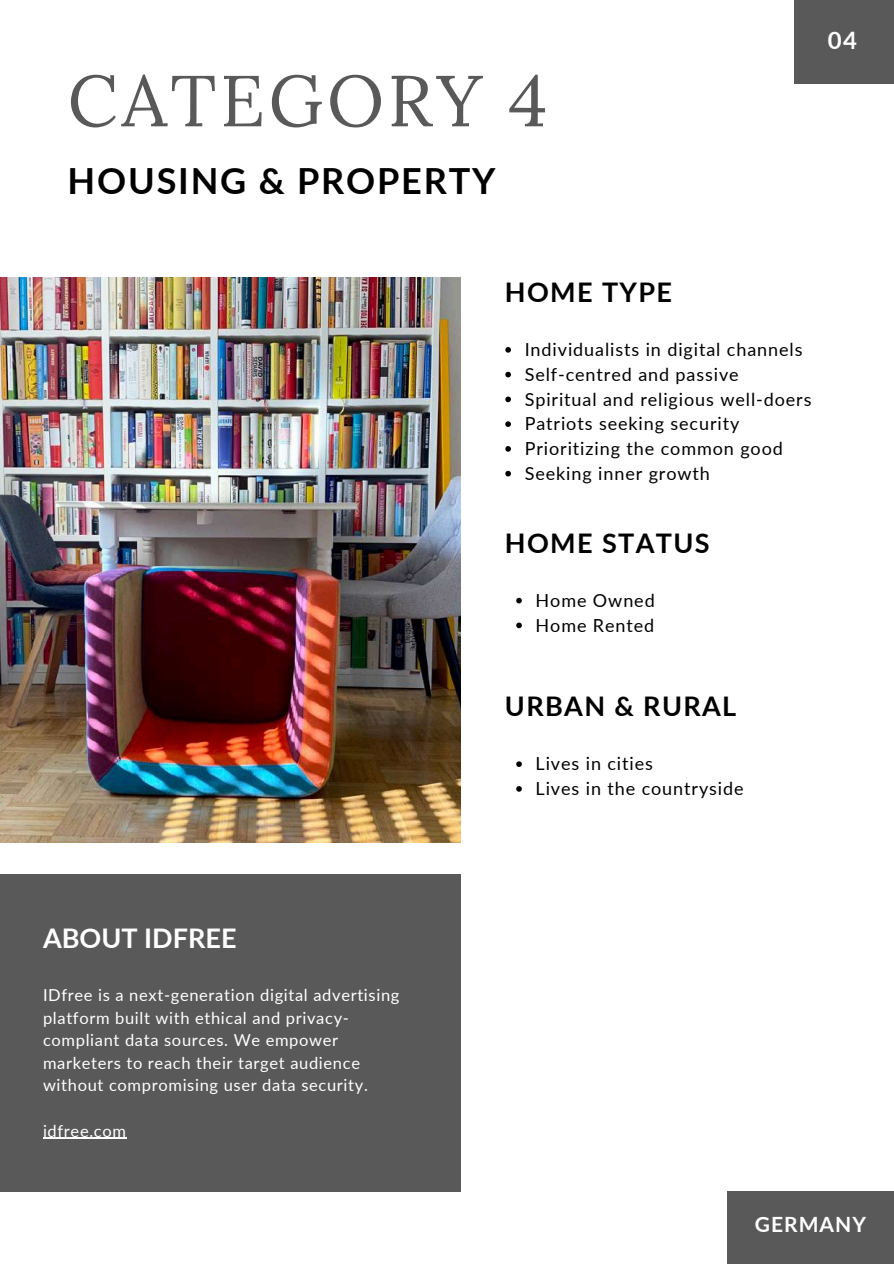
<style>
.page{position:relative;width:894px;height:1264px;background:#fff}
.page>*{position:absolute;margin:0;border:0;box-sizing:border-box;transform-origin:0 0}
.t1{font:72px "Lora";letter-spacing:.05em;color:#595959}
.t2{font:700 36px "Lato";letter-spacing:.05em;color:#000}
.t3{font:700 27px "Lato";letter-spacing:.05em;color:#000}
.t4{font:700 27px "Lato";color:#fff}
.t5{font:700 24px "Lato";color:#fff}
.t6{font:700 21px "Lato";letter-spacing:.05em;color:#fff}
.t7{font:18px/24.8px "Lato";letter-spacing:.05em;color:#000}
.t8{font:16.5px/22.5px "Lato";letter-spacing:.04em;color:#fff}
</style>
<div class="page">
<svg style="left:516px;top:761px;width:5px;height:6px"></svg>
<svg style="left:516px;top:786px;width:5px;height:5px"></svg>
<svg style="left:505px;top:347px;width:6px;height:5px"></svg>
<svg style="left:505px;top:372px;width:6px;height:5px"></svg>
<svg style="left:505px;top:396px;width:6px;height:6px"></svg>
<svg style="left:505px;top:421px;width:6px;height:6px"></svg>
<svg style="left:505px;top:446px;width:6px;height:5px"></svg>
<svg style="left:505px;top:471px;width:6px;height:5px"></svg>
<div style="left:0;top:873px;width:460px;height:318px;background:#595959"></div>
<div style="left:727px;top:1191px;width:166px;height:72px;background:#595959"></div>
<img style="left:0;top:277px;width:460px;height:565px">
<div style="left:793px;top:0;width:100px;height:83px;background:#595959"></div>
<svg style="left:516px;top:598px;width:5px;height:5px"></svg>
<svg style="left:516px;top:622px;width:5px;height:6px"></svg>
<hr style="left:43px;top:1137px;width:84px;height:1px;background:#fff">
<h1 class="t1" style="left:68px;top:54px;width:481px">CATEGORY 4</h1>
<h2 class="t2" style="left:68px;top:158px;width:429px">HOUSING &amp; PROPERTY</h2>
<h3 class="t5" style="left:827px;top:25px;width:31px">04</h3>
<h3 class="t3" style="left:505px;top:275px;width:168px">HOME TYPE</h3>
<p class="t7" style="left:524px;top:337px;width:288px">Individualists in digital channels<br>Self-centred and passive<br>Spiritual and religious well-doers<br>Patriots seeking security<br>Prioritizing the common good<br>Seeking inner growth</p>
<h3 class="t3" style="left:505px;top:526px;width:206px">HOME STATUS</h3>
<p class="t7" style="left:535px;top:587px;width:121px">Home Owned<br>Home Rented</p>
<h3 class="t3" style="left:505px;top:689px;width:233px">URBAN &amp; RURAL</h3>
<p class="t7" style="left:535px;top:751px;width:209px">Lives in cities<br>Lives in the countryside</p>
<h3 class="t4" style="left:43px;top:921px;width:195px">ABOUT IDFREE</h3>
<p class="t8" style="left:43px;top:983px;width:358px">IDfree is a next-generation digital advertising platform built with ethical and privacy&shy;compliant data sources. We empower marketers to reach their target audience without compromising user data security.</p>
<p class="t8" style="left:43px;top:1118px;width:84px">idfree.com</p>
<p class="t6" style="left:754px;top:1211px;width:113px">GERMANY</p>
</div>
